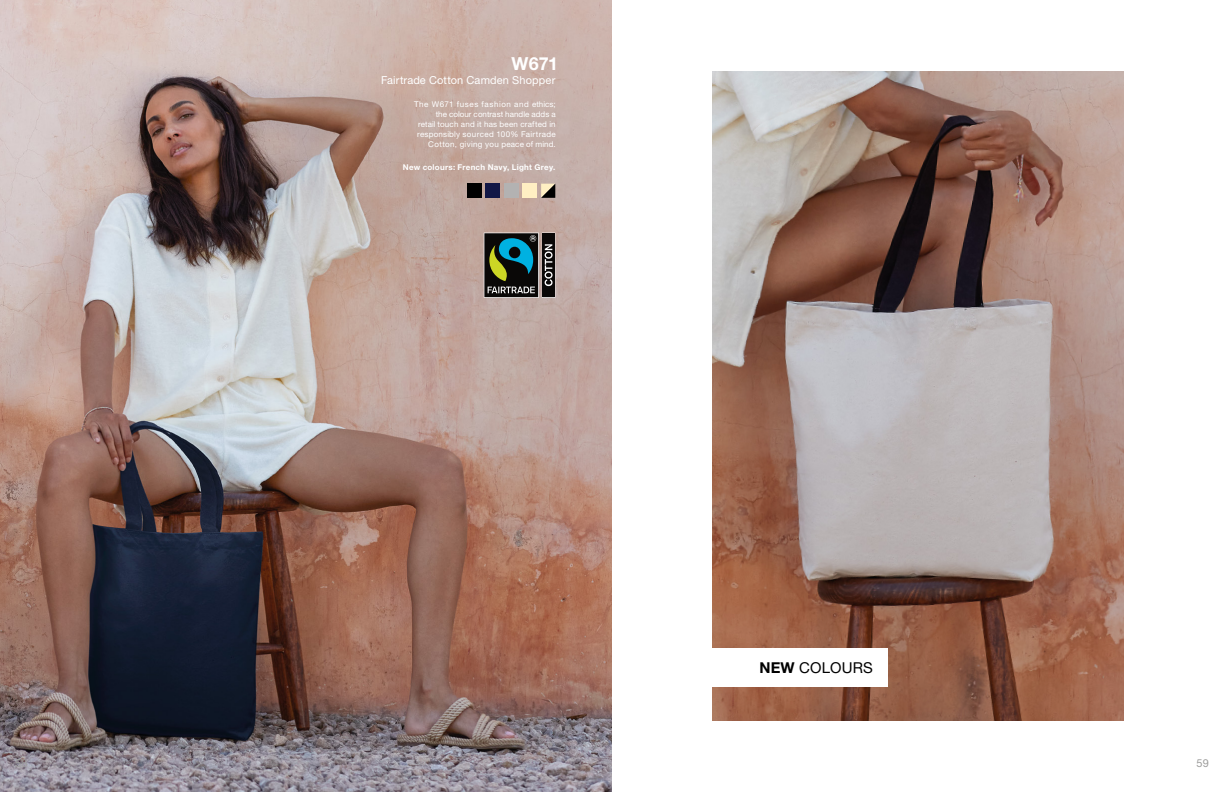
<style>
.page{position:relative;width:1224px;height:792px;background:#fff}
.page>*{position:absolute;margin:0;border:0;box-sizing:border-box;transform-origin:0 0}
.t1{font:700 18px "Helvetica Neue LT Pro";color:#fff}
.t2{font:15px "Helvetica Neue LT Pro";letter-spacing:.01em;color:#000}
.t3{font:11px "Helvetica Neue LT Pro";letter-spacing:.01em;color:#fff}
.t4{font:11px "Helvetica Neue LT Pro";color:#9d9d9c}
.t5{font:8px/10px "Helvetica Neue LT Pro";letter-spacing:.025em;color:#fff;text-align:right}
.t6{font:700 8px "Helvetica Neue LT Pro";letter-spacing:.03em;color:#fff}
.s1{font-weight:700}
</style>
<div class="page">
<img style="left:712px;top:71px;width:412px;height:650px">
<img style="left:0;top:0;width:612px;height:792px">
<div style="left:706px;top:648px;width:182px;height:39px;background:#fff"></div>
<svg style="left:484px;top:233px;width:71px;height:65px;background:#334843"></svg>
<div style="left:486px;top:184px;width:14px;height:14px;background:#121746"></div>
<div style="left:504px;top:184px;width:14px;height:14px;background:#b3b2b2"></div>
<div style="left:523px;top:184px;width:14px;height:14px;background:#ffefc3"></div>
<div style="left:467px;top:184px;width:15px;height:14px;background:#000"></div>
<svg style="left:541px;top:184px;width:14px;height:14px"></svg>
<h1 class="t1" style="left:512px;top:52px;width:48px">W671</h1>
<h3 class="t3" style="left:381px;top:74px;width:176px">Fairtrade Cotton Camden Shopper</h3>
<p class="t5" style="left:414px;top:99px;width:143px">The W671 fuses fashion and ethics; the colour contrast handle adds a<br>retail touch and it has been crafted in responsibly sourced 100% Fairtrade Cotton, giving you peace of mind.</p>
<p class="t6" style="left:403px;top:162px;width:154px">New colours: French Navy, Light Grey.</p>
<h2 class="t2" style="left:760px;top:659px;width:115px"><span class="s1">NEW</span> COLOURS</h2>
<h3 class="t4" style="left:15px;top:757px;width:14px">58</h3>
<h3 class="t4" style="left:1197px;top:757px;width:14px">59</h3>
</div>
